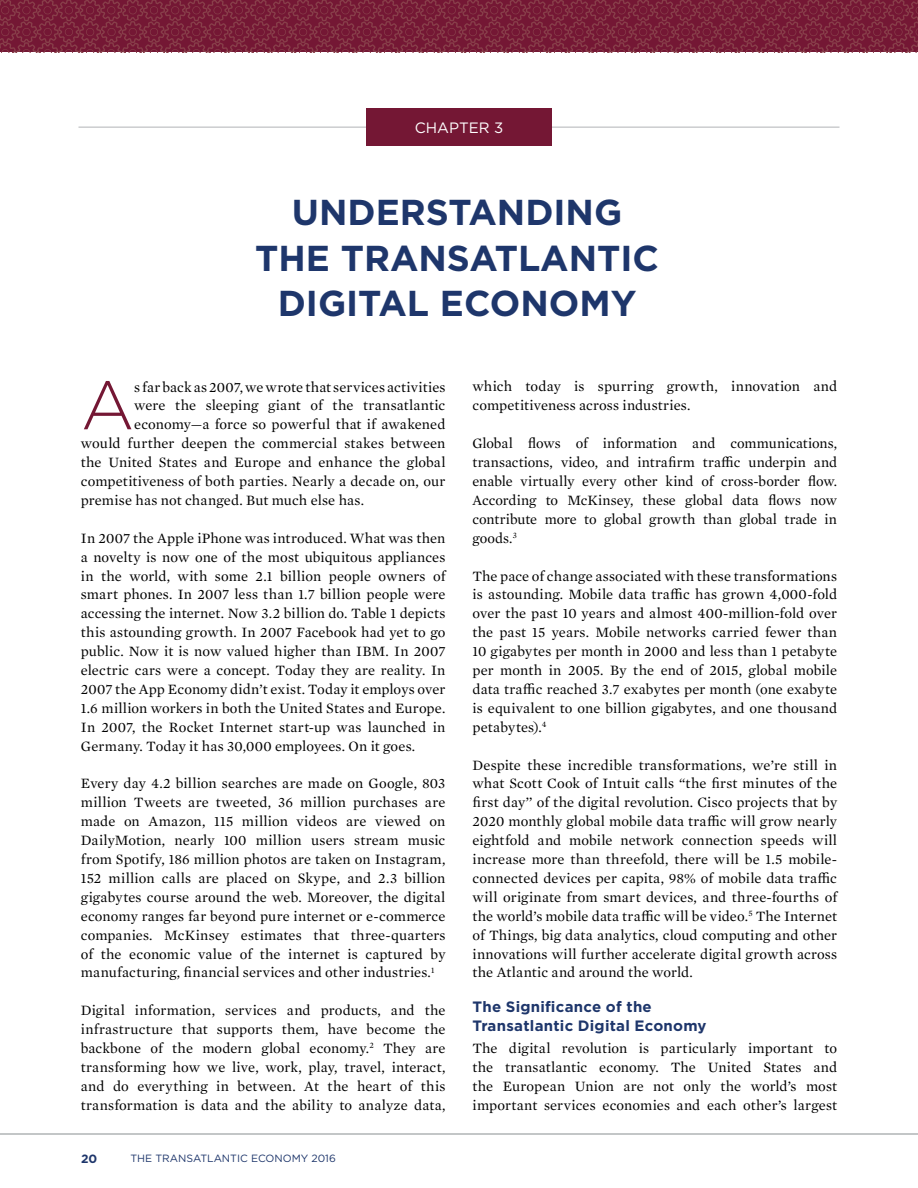
<style>
.page{position:relative;width:918px;height:1188px;background:#fff}
.page>*{position:absolute;margin:0;border:0;box-sizing:border-box;transform-origin:0 0}
.t1{font:300 68.55px "Gotham";color:#741734}
.t2{font:700 36px/45.8px "Gotham";color:#1e366b;text-align:center}
.t3{font:700 15px/18.9px "Gotham";letter-spacing:.015em;color:#1e366b}
.t4{font:15px "Gotham";color:#fff}
.t5{font:14.55px/18.9px "Mercury Text G1";letter-spacing:.01em;color:#000;text-align:justify}
.t6{font:700 12px "Gotham";color:#1e366b}
.t7{font:10.5px "Gotham";color:#1e366b}
</style>
<div class="page">
<hr style="left:0;top:1134px;width:918px;height:1px;background:#b1b4b6">
<svg style="left:0;top:0;width:918px;height:52px;background:#79223a"></svg>
<hr style="left:78px;top:127px;width:762px;height:1px;background:#b1b4b6">
<div style="left:366px;top:108px;width:186px;height:38px;background:#741734"></div>
<p class="t4" style="left:415px;top:118px;width:90px">CHAPTER 3</p>
<h2 class="t2" style="left:255px;top:189px;width:406px">UNDERSTANDING<br>THE TRANSATLANTIC<br>DIGITAL ECONOMY</h2>
<h1 class="t1" style="left:81px;top:362px;width:55px">A</h1>
<p class="t5" style="left:134px;top:376px;width:313px">s far back as 2007, we wrote that services activities</p>
<p class="t5" style="left:134px;top:395px;width:313px">were the sleeping giant of the transatlantic</p>
<p class="t5" style="left:134px;top:414px;width:313px">economy—a force so powerful that if awakened</p>
<p class="t5" style="left:81px;top:433px;width:366px">would further deepen the commercial stakes between</p>
<p class="t5" style="left:81px;top:452px;width:366px">the United States and Europe and enhance the global</p>
<p class="t5" style="left:81px;top:471px;width:366px">competitiveness of both parties. Nearly a decade on, our</p>
<p class="t5" style="left:81px;top:490px;width:285px">premise has not changed. But much else has.</p>
<p class="t5" style="left:81px;top:528px;width:366px">In 2007 the Apple iPhone was introduced. What was then a novelty is now one of the most ubiquitous appliances in the world, with some 2.1 billion people owners of smart phones. In 2007 less than 1.7 billion people were accessing the internet. Now 3.2 billion do. Table 1 depicts this astounding growth. In 2007 Facebook had yet to go public. Now it is now valued higher than IBM. In 2007 electric cars were a concept. Today they are reality. In 2007 the App Economy didn’t exist. Today it employs over 1.6 million workers in both the United States and Europe.<br>In 2007, the Rocket Internet start-up was launched in Germany. Today it has 30,000 employees. On it goes.</p>
<p class="t5" style="left:81px;top:773px;width:366px">Every day 4.2 billion searches are made on Google, 803 million Tweets are tweeted, 36 million purchases are made on Amazon, 115 million videos are viewed on DailyMotion, nearly 100 million users stream music from Spotify, 186 million photos are taken on Instagram, 152 million calls are placed on Skype, and 2.3 billion gigabytes course around the web. Moreover, the digital economy ranges far beyond pure internet or e-commerce companies. McKinsey estimates that three-quarters of the economic value of the internet is captured by manufacturing, financial services and other industries.<sup>1</sup></p>
<p class="t5" style="left:81px;top:1000px;width:366px">Digital information, services and products, and the infrastructure that supports them, have become the backbone of the modern global economy.<sup>2</sup> They are transforming how we live, work, play, travel, interact, and do everything in between. At the heart of this transformation is data and the ability to analyze data,</p>
<p class="t6" style="left:81px;top:1151px;width:18px">20</p>
<p class="t7" style="left:130px;top:1152px;width:207px">THE TRANSATLANTIC ECONOMY 2016</p>
<p class="t5" style="left:473px;top:376px;width:366px">which today is spurring growth, innovation and competitiveness across industries.</p>
<p class="t5" style="left:472px;top:433px;width:366px">Global flows of information and communications, transactions, video, and intrafirm traffic underpin and enable virtually every other kind of cross-border flow.<br>According to McKinsey, these global data flows now contribute more to global growth than global trade in goods.<sup>3</sup></p>
<p class="t5" style="left:472px;top:565px;width:366px">The pace of change associated with these transformations is astounding. Mobile data traffic has grown 4,000-fold over the past 10 years and almost 400-million-fold over the past 15 years. Mobile networks carried fewer than 10 gigabytes per month in 2000 and less than 1 petabyte per month in 2005. By the end of 2015, global mobile data traffic reached 3.7 exabytes per month (one exabyte is equivalent to one billion gigabytes, and one thousand petabytes).<sup>4</sup></p>
<p class="t5" style="left:473px;top:754px;width:366px">Despite these incredible transformations, we’re still in what Scott Cook of Intuit calls “the first minutes of the first day’’ of the digital revolution. Cisco projects that by 2020 monthly global mobile data traffic will grow nearly eightfold and mobile network connection speeds will increase more than threefold, there will be 1.5 mobile&shy;connected devices per capita, 98% of mobile data traffic will originate from smart devices, and three-fourths of the world’s mobile data traffic will be video.<sup>5</sup> The Internet of Things, big data analytics, cloud computing and other innovations will further accelerate digital growth across the Atlantic and around the world.</p>
<p class="t3" style="left:472px;top:997px;width:236px">The Significance of the<br>Transatlantic Digital Economy</p>
<p class="t5" style="left:472px;top:1038px;width:366px">The digital revolution is particularly important to the transatlantic economy. The United States and the European Union are not only the world’s most important services economies and each other’s largest</p>
</div>
